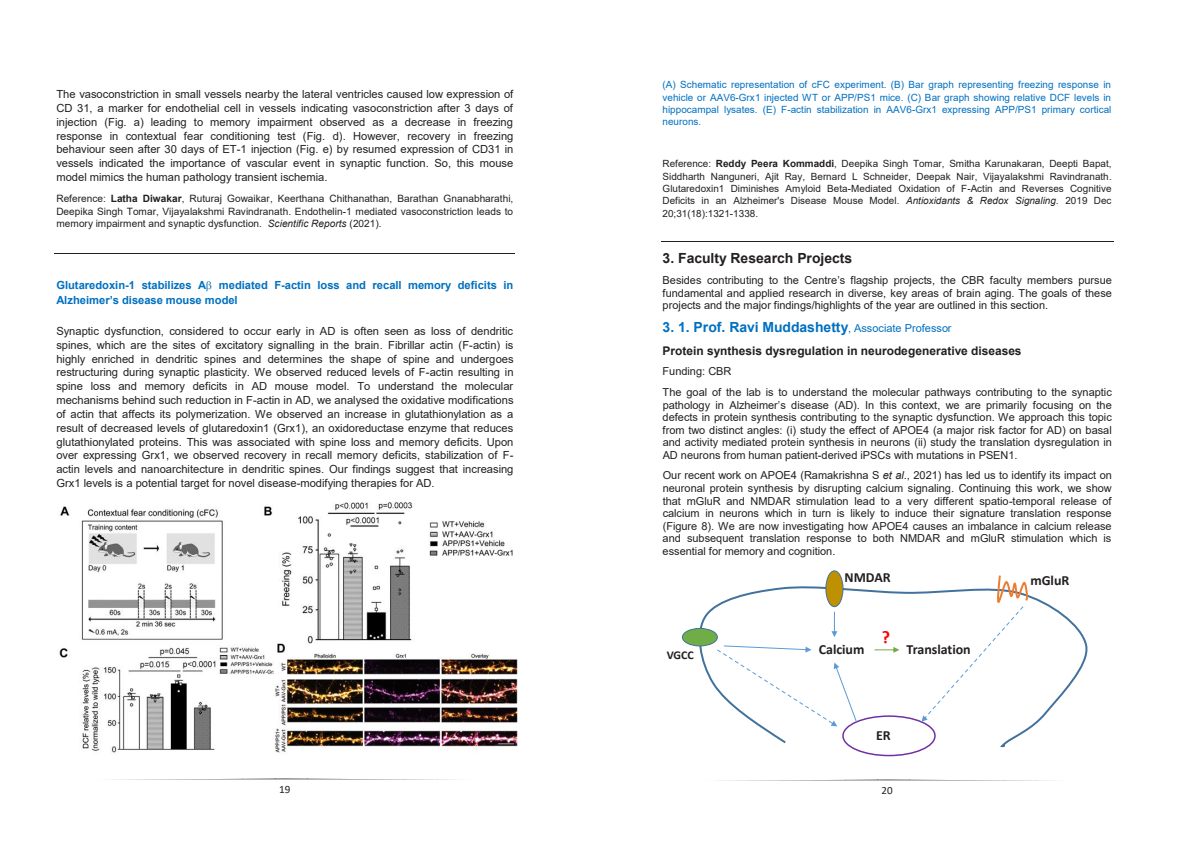
<style>
.page{position:relative;width:1191px;height:842px;background:#fff}
.page>*{position:absolute;margin:0;border:0;box-sizing:border-box;transform-origin:0 0}
.t1{font:700 17.9px "Calibri";color:#f00}
.t2{font:700 14px "Arial";color:#0070c0}
.t3{font:700 14px "Calibri";color:#231f20}
.t4{font:700 14px "Arial";color:#231f20}
.t5{font:700 11.9px "Arial";color:#231f20}
.t6{font:700 11.9px "Calibri";color:#231f20}
.t7{font:11.2px/13.8px "Arial";color:#231f20;text-align:justify}
.t8{font:700 11.2px/15.5px "Arial";color:#0070c0}
.t9{font:11.2px "Calibri";color:#231f20}
.t10{font:11px/12.6px "Arial";color:#231f20;text-align:justify}
.t11{font:11px "Calibri";color:#231f20}
.t12{font:10.1px/12.6px "Arial";color:#231f20;text-align:justify}
.t13{font:9.9px/12.4px "Arial";color:#231f20;text-align:justify}
.t14{font:9.9px/12.3px "Arial";color:#0070c0;text-align:justify}
.s1{font-weight:700}
.s2{font-style:italic}
.s3{font-style:inherit}
.s4{font-weight:400;font-size:11px}
</style>
<div class="page">
<svg style="left:113px;top:778px;width:343px;height:2px"></svg>
<hr style="left:55px;top:253px;width:460px;height:1px;background:#231f20">
<img style="left:59px;top:502px;width:459px;height:251px">
<svg style="left:718px;top:779px;width:334px;height:2px"></svg>
<hr style="left:661px;top:241px;width:452px;height:1px;background:#231f20">
<svg style="left:695px;top:586px;width:393px;height:164px"></svg>
<div style="left:826px;top:571px;width:17px;height:36px;background:#bf9000;border-radius:50%"></div>
<div style="left:825px;top:570px;width:18px;height:37px;border:1px solid #41719c;border-radius:50%"></div>
<div style="left:682px;top:628px;width:35px;height:18px;background:#70ad47;border-radius:50%"></div>
<div style="left:682px;top:628px;width:36px;height:18px;border:1px solid #41719c;border-radius:50%"></div>
<img style="left:837px;top:571px;width:84px;height:19px">
<img style="left:695px;top:648px;width:22px;height:39px">
<img style="left:1029px;top:586px;width:59px;height:17px">
<img style="left:869px;top:726px;width:138px;height:55px">
<img style="left:811px;top:641px;width:68px;height:21px">
<img style="left:899px;top:641px;width:22px;height:21px">
<svg style="left:874px;top:647px;width:25px;height:6px"></svg>
<svg style="left:831px;top:612px;width:6px;height:25px"></svg>
<svg style="left:717px;top:645px;width:140px;height:81px"></svg>
<svg style="left:921px;top:575px;width:108px;height:147px"></svg>
<img style="left:874px;top:626px;width:21px;height:21px">
<p class="t7" style="left:56px;top:87px;width:458px">The vasoconstriction in small vessels nearby the lateral ventricles caused low expression of CD 31, a marker for endothelial cell in vessels indicating vasoconstriction after 3 days of injection (Fig. a) leading to memory impairment observed as a decrease in freezing response in contextual fear conditioning test (Fig. d). However, recovery in freezing behaviour seen after 30 days of ET-1 injection (Fig. e) by resumed expression of CD31 in vessels indicated the importance of vascular event in synaptic function. So, this mouse model mimics the human pathology transient ischemia.</p>
<p class="t12" style="left:56px;top:192px;width:458px">Reference: <span class="s1">Latha Diwakar</span>, Ruturaj Gowaikar, Keerthana Chithanathan, Barathan Gnanabharathi, Deepika Singh Tomar, Vijayalakshmi Ravindranath. Endothelin-1 mediated vasoconstriction leads to memory impairment and synaptic dysfunction. <span class="s2">Scientific Reports</span> (2021).</p>
<p class="t8" style="left:56px;top:277px;width:458px">Glutaredoxin-1 stabilizes A mediated F-actin loss and recall memory deficits in<br><span class="s3">Alzheimer’s disease mouse model</span></p>
<p class="t7" style="left:56px;top:324px;width:459px">Synaptic dysfunction, considered to occur early in AD is often seen as loss of dendritic spines, which are the sites of excitatory signalling in the brain. Fibrillar actin (F-actin) is highly enriched in dendritic spines and determines the shape of spine and undergoes restructuring during synaptic plasticity. We observed reduced levels of F-actin resulting in spine loss and memory deficits in AD mouse model. To understand the molecular mechanisms behind such reduction in F-actin in AD, we analysed the oxidative modifications of actin that affects its polymerization. We observed an increase in glutathionylation as a result of decreased levels of glutaredoxin1 (Grx1), an oxidoreductase enzyme that reduces glutathionylated proteins. This was associated with spine loss and memory deficits. Upon over expressing Grx1, we observed recovery in recall memory deficits, stabilization of F&shy;actin levels and nanoarchitecture in dendritic spines. Our findings suggest that increasing Grx1 levels is a potential target for novel disease-modifying therapies for AD.</p>
<p class="t9" style="left:279px;top:781px;width:13px">19</p>
<p class="t14" style="left:662px;top:79px;width:450px">(A) Schematic representation of cFC experiment. (B) Bar graph representing freezing response in vehicle or AAV6-Grx1 injected WT or APP/PS1 mice. (C) Bar graph showing relative DCF levels in hippocampal lysates. (E) F-actin stabilization in AAV6-Grx1 expressing APP/PS1 primary cortical neurons.</p>
<p class="t13" style="left:662px;top:157px;width:451px">Reference: <span class="s1">Reddy Peera Kommaddi</span>, Deepika Singh Tomar, Smitha Karunakaran, Deepti Bapat, Siddharth Nanguneri, Ajit Ray, Bernard L Schneider, Deepak Nair, Vijayalakshmi Ravindranath.<br>Glutaredoxin1 Diminishes Amyloid Beta-Mediated Oxidation of F-Actin and Reverses Cognitive Deficits in an Alzheimer's Disease Mouse Model. <span class="s2">Antioxidants &amp; Redox Signaling.</span> 2019 Dec 20;31(18):1321-1338.</p>
<p class="t4" style="left:662px;top:248px;width:191px">3. Faculty Research Projects</p>
<p class="t10" style="left:662px;top:274px;width:451px">Besides contributing t<span class="s3">o the Centre‟s flagship projects, the CBR</span> faculty members pursue fundamental and applied research in diverse, key areas of brain aging. The goals of these projects and the major findings/highlights of the year are outlined in this section.</p>
<p class="t2" style="left:662px;top:318px;width:290px">3. 1. Prof. Ravi Muddashetty<span class="s4">, Associate Professor</span></p>
<p class="t5" style="left:662px;top:342px;width:360px">Protein synthesis dysregulation in neurodegenerative diseases</p>
<p class="t10" style="left:662px;top:361px;width:451px;line-height:20.5px">Funding: CBR<br>The goal of the lab is to understand the molecular pathways contributing to the synaptic</p>
<p class="t10" style="left:662px;top:398px;width:451px">pathology in <span class="s3">Alzheimer‟s</span> disease (AD). In this context, we are primarily focusing on the defects in protein synthesis contributing to the synaptic dysfunction. We approach this topic from two distinct angles: (i) study the effect of APOE4 (a major risk factor for AD) on basal and activity mediated protein synthesis in neurons (ii) study the translation dysregulation in AD neurons from human patient-derived iPSCs with mutations in PSEN1.</p>
<p class="t10" style="left:662px;top:469px;width:451px">Our recent work on APOE4 (Ramakrishna S <span class="s2">et al</span>., 2021) has led us to identify its impact on neuronal protein synthesis by disrupting calcium signaling. Continuing this work, we show that mGluR and NMDAR stimulation lead to a very different spatio-temporal release of calcium in neurons which in turn is likely to induce their signature translation response (Figure 8). We are now investigating how APOE4 causes an imbalance in calcium release and subsequent translation response to both NMDAR and mGluR stimulation which is essential for memory and cognition.</p>
<p class="t3" style="left:844px;top:567px;width:48px">NMDAR</p>
<p class="t3" style="left:1030px;top:570px;width:41px">mGluR</p>
<p class="t6" style="left:667px;top:647px;width:29px">VGCC</p>
<p class="t1" style="left:881px;top:624px;width:10px">?</p>
<p class="t3" style="left:818px;top:639px;width:47px">Calcium</p>
<p class="t3" style="left:906px;top:639px;width:66px">Translation</p>
<p class="t3" style="left:876px;top:725px;width:16px">ER</p>
<p class="t11" style="left:881px;top:782px;width:13px">20</p>
</div>
